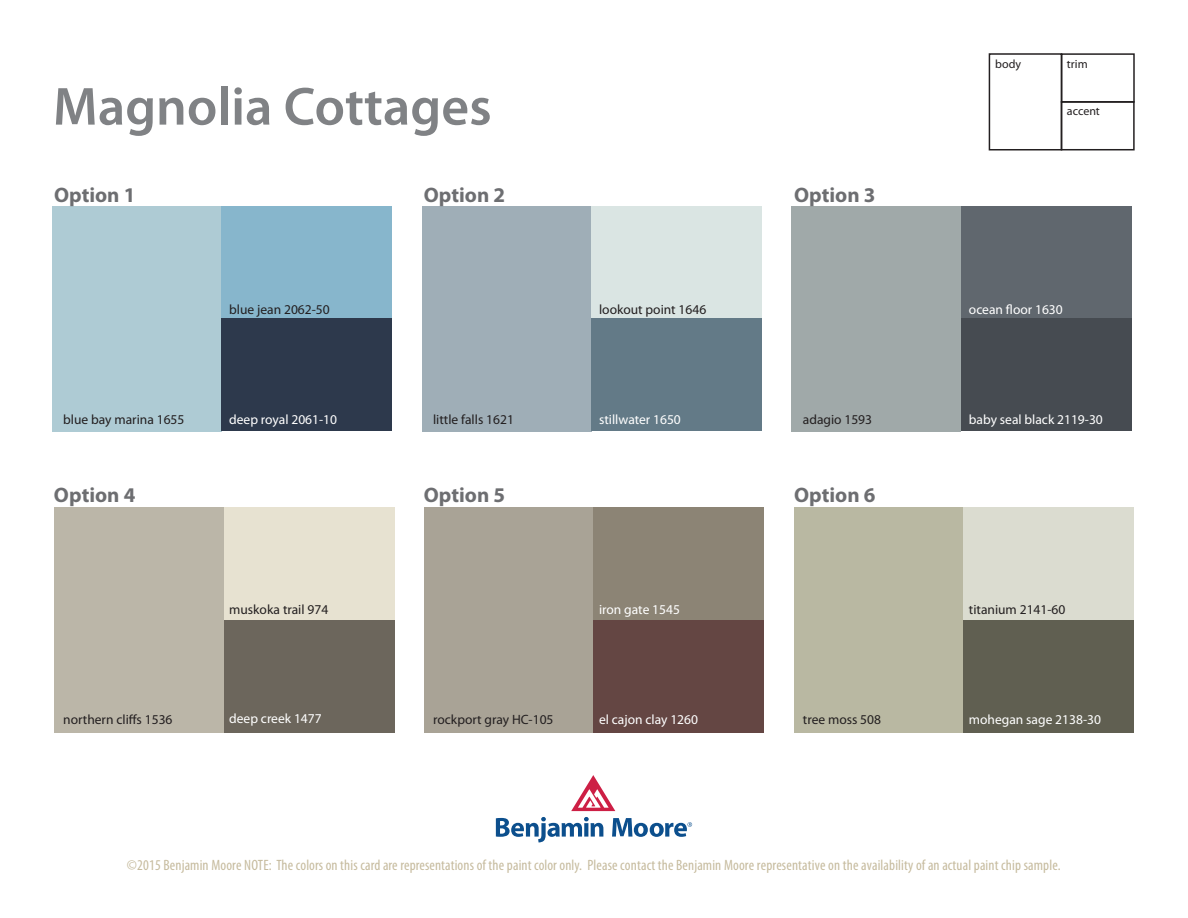
<style>
.page{position:relative;width:1188px;height:918px;background:#fff}
.page>*{position:absolute;margin:0;border:0;box-sizing:border-box;transform-origin:0 0}
.t1{font:600 54px "Myriad Pro";color:#808285}
.t2{font:700 21px "Myriad Pro";color:#6d6e71}
.t3{font:condensed 15px "Myriad Pro";letter-spacing:.01em;color:#c6bb9e}
.t4{font:13.5px "Myriad Pro";color:#231f20}
.t5{font:13.5px "Myriad Pro";color:#fff}
.t6{font:12px "Myriad Pro";color:#231f20}
</style>
<div class="page">
<svg style="left:496px;top:775px;width:196px;height:67px"></svg>
<div style="left:52px;top:206px;width:170px;height:225px;background:#aecbd4"></div>
<div style="left:221px;top:206px;width:171px;height:112px;background:#87b6cc"></div>
<div style="left:221px;top:318px;width:171px;height:113px;background:#2d394c"></div>
<div style="left:422px;top:206px;width:169px;height:225px;background:#9faeb7"></div>
<div style="left:591px;top:206px;width:171px;height:112px;background:#dae5e3"></div>
<div style="left:591px;top:318px;width:171px;height:113px;background:#637a87"></div>
<div style="left:791px;top:206px;width:170px;height:225px;background:#a0a9a9"></div>
<div style="left:961px;top:206px;width:171px;height:113px;background:#60676e"></div>
<div style="left:961px;top:318px;width:171px;height:113px;background:#464b51"></div>
<div style="left:989px;top:53px;width:73px;height:97px;border:2px solid #231f20"></div>
<div style="left:1061px;top:53px;width:74px;height:50px;border:2px solid #231f20"></div>
<div style="left:1061px;top:101px;width:74px;height:49px;border:2px solid #231f20"></div>
<div style="left:54px;top:508px;width:170px;height:225px;background:#bbb6a8"></div>
<div style="left:224px;top:508px;width:170px;height:112px;background:#e7e2d1"></div>
<div style="left:224px;top:620px;width:170px;height:113px;background:#6c665c"></div>
<div style="left:424px;top:508px;width:170px;height:225px;background:#a9a396"></div>
<div style="left:594px;top:508px;width:170px;height:112px;background:#8c8475"></div>
<div style="left:594px;top:620px;width:170px;height:113px;background:#644643"></div>
<div style="left:794px;top:508px;width:170px;height:225px;background:#b9b8a2"></div>
<div style="left:963px;top:508px;width:171px;height:112px;background:#dbdcd0"></div>
<div style="left:963px;top:620px;width:171px;height:113px;background:#605f51"></div>
<h1 class="t1" style="left:53px;top:72px;width:440px">Magnolia Cottages</h1>
<h2 class="t2" style="left:54px;top:182px;width:83px">Option 1</h2>
<h2 class="t2" style="left:424px;top:182px;width:83px">Option 2</h2>
<h2 class="t2" style="left:794px;top:182px;width:83px">Option 3</h2>
<p class="t4" style="left:229px;top:302px;width:102px">blue jean 2062-50</p>
<p class="t4" style="left:599px;top:302px;width:109px">lookout point 1646</p>
<p class="t6" style="left:995px;top:57px;width:27px">body</p>
<p class="t6" style="left:1067px;top:57px;width:22px">trim</p>
<p class="t6" style="left:1067px;top:105px;width:34px">accent</p>
<p class="t5" style="left:969px;top:302px;width:95px">ocean floor 1630</p>
<p class="t4" style="left:63px;top:412px;width:123px">blue bay marina 1655</p>
<p class="t5" style="left:229px;top:412px;width:109px">deep royal 2061-10</p>
<p class="t4" style="left:433px;top:412px;width:82px">little falls 1621</p>
<p class="t5" style="left:599px;top:412px;width:83px">stillwater 1650</p>
<p class="t4" style="left:803px;top:412px;width:71px">adagio 1593</p>
<p class="t5" style="left:969px;top:412px;width:135px">baby seal black 2119-30</p>
<h2 class="t2" style="left:54px;top:482px;width:83px">Option 4</h2>
<h2 class="t2" style="left:424px;top:482px;width:83px">Option 5</h2>
<h2 class="t2" style="left:794px;top:482px;width:83px">Option 6</h2>
<p class="t4" style="left:229px;top:602px;width:101px">muskoka trail 974</p>
<p class="t5" style="left:599px;top:602px;width:82px">iron gate 1545</p>
<p class="t4" style="left:969px;top:602px;width:98px">titanium 2141-60</p>
<p class="t4" style="left:63px;top:712px;width:111px">northern cliffs 1536</p>
<p class="t5" style="left:229px;top:711px;width:94px">deep creek 1477</p>
<p class="t4" style="left:433px;top:712px;width:122px">rockport gray HC-105</p>
<p class="t5" style="left:599px;top:712px;width:100px">el cajon clay 1260</p>
<p class="t4" style="left:803px;top:712px;width:80px">tree moss 508</p>
<p class="t5" style="left:969px;top:712px;width:134px">mohegan sage 2138-30</p>
<p class="t3" style="left:127px;top:856px;width:935px">©2015 Benjamin Moore NOTE: The colors on this card are representations of the paint color only. Please contact the Benjamin Moore representative on the availability of an actual paint chip sample.</p>
</div>
